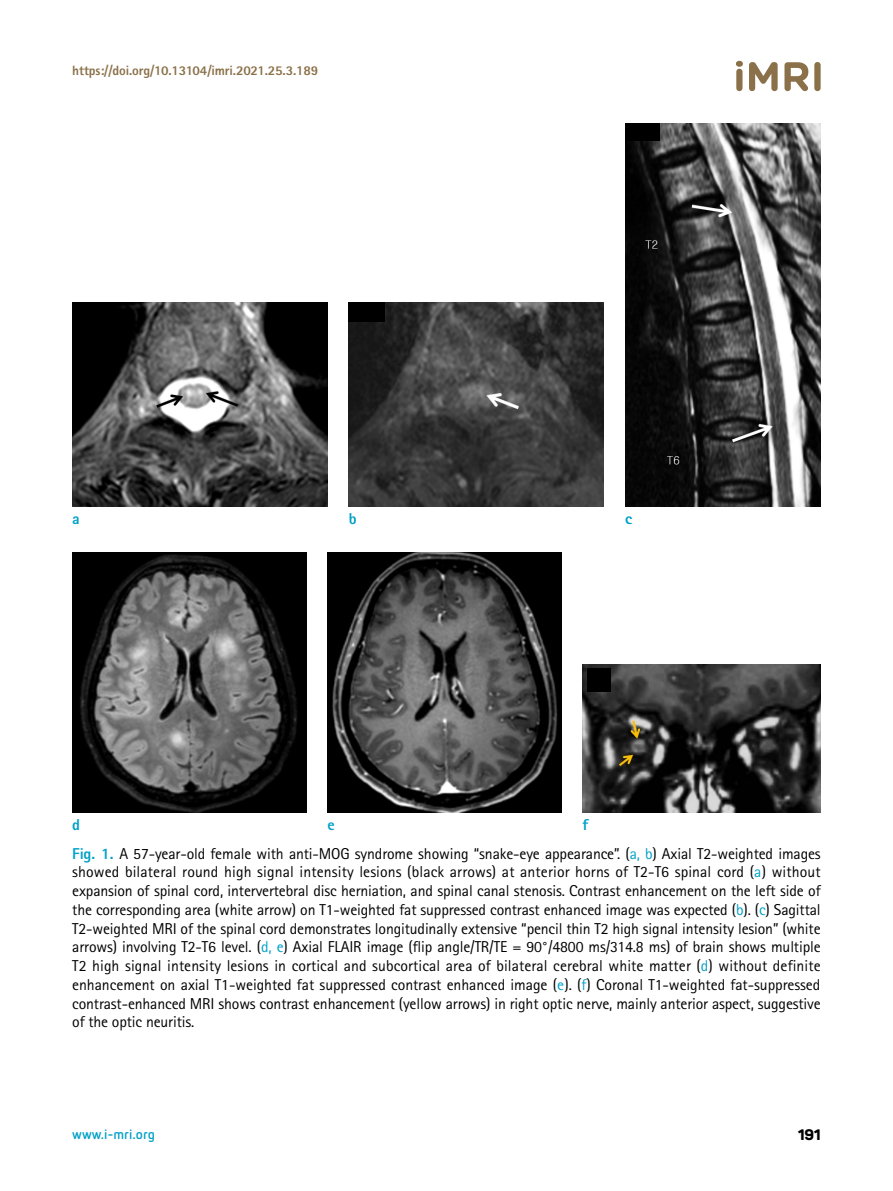
<style>
.page{position:relative;width:893px;height:1191px;background:#fff}
.page>*{position:absolute;margin:0;border:0;box-sizing:border-box;transform-origin:0 0}
.t1{font:15.75px/18.8px "Rotis Sans Serif Std";letter-spacing:-.01em;color:#000}
.t2{font:800 15.75px "Rotis Sans Serif Std";color:#00a0c8}
.t3{font:800 15px "Panton";color:#000}
.t4{font:800 13.5px "Rotis Sans Serif Std";letter-spacing:-.01em;color:#8b7149}
.t5{font:700 13.5px "Netto Pro";color:#00a0c8}
.s1{font-weight:800;color:#00a0c8}
.s2{color:#00a0c8}
</style>
<div class="page">
<svg style="left:736px;top:61px;width:7px;height:30px"></svg>
<svg style="left:749px;top:62px;width:29px;height:29px"></svg>
<svg style="left:784px;top:62px;width:24px;height:29px"></svg>
<svg style="left:814px;top:62px;width:7px;height:29px"></svg>
<img style="left:583px;top:664px;width:238px;height:148px">
<img style="left:72px;top:303px;width:255px;height:204px">
<img style="left:349px;top:302px;width:255px;height:204px">
<img style="left:625px;top:123px;width:196px;height:383px">
<img style="left:72px;top:553px;width:234px;height:259px">
<img style="left:327px;top:553px;width:234px;height:259px">
<div style="left:72px;top:303px;width:39px;height:21px;background:#000"></div>
<div style="left:72px;top:553px;width:33px;height:30px;background:#000"></div>
<div style="left:327px;top:553px;width:33px;height:27px;background:#000"></div>
<div style="left:587px;top:668px;width:24px;height:23px;background:#000"></div>
<div style="left:349px;top:302px;width:36px;height:19px;background:#000"></div>
<div style="left:625px;top:123px;width:35px;height:18px;background:#000"></div>
<p class="t4" style="left:72px;top:62px;width:248px">https://doi.org/10.13104/imri.2021.25.3.189</p>
<p class="t2" style="left:72px;top:509px;width:9px">a</p>
<p class="t2" style="left:349px;top:508px;width:9px">b</p>
<p class="t2" style="left:625px;top:508px;width:8px">c</p>
<p class="t1" style="left:72px;top:810px;width:750px;line-height:29px;text-indent:510px"><span class="s1">f<br>Fig. 1.</span> A 57-year-old female with anti-MOG syndrome showing “snake-eye appearance”. (<span class="s2">a, b</span>) Axial T2-weighted images</p>
<p class="t1" style="left:72px;top:862px;width:750px;text-align:justify">showed bilateral round high signal intensity lesions (black arrows) at anterior horns of T2-T6 spinal cord (<span class="s2">a</span>) without expansion of spinal cord, intervertebral disc herniation, and spinal canal stenosis. Contrast enhancement on the left side of the corresponding area (white arrow) on T1-weighted fat suppressed contrast enhanced image was expected (<span class="s2">b</span>). (<span class="s2">c</span>) Sagittal T2-weighted MRI of the spinal cord demonstrates longitudinally extensive “pencil thin T2 high signal intensity lesion” (white arrows) involving T2-T6 level. (<span class="s2">d, e</span>) Axial FLAIR image (flip angle/TR/TE = 90°/4800 ms/314.8 ms) of brain shows multiple T2 high signal intensity lesions in cortical and subcortical area of bilateral cerebral white matter (<span class="s2">d</span>) without definite enhancement on axial T1-weighted fat suppressed contrast enhanced image (<span class="s2">e</span>). (<span class="s2">f</span>) Coronal T1-weighted fat-suppressed contrast-enhanced MRI shows contrast enhancement (yellow arrows) in right optic nerve, mainly anterior aspect, suggestive of the optic neuritis.</p>
<p class="t2" style="left:72px;top:814px;width:9px">d</p>
<p class="t2" style="left:327px;top:814px;width:9px">e</p>
<p class="t5" style="left:72px;top:1124px;width:84px">www.i-mri.org</p>
<p class="t3" style="left:798px;top:1125px;width:24px">191</p>
</div>
